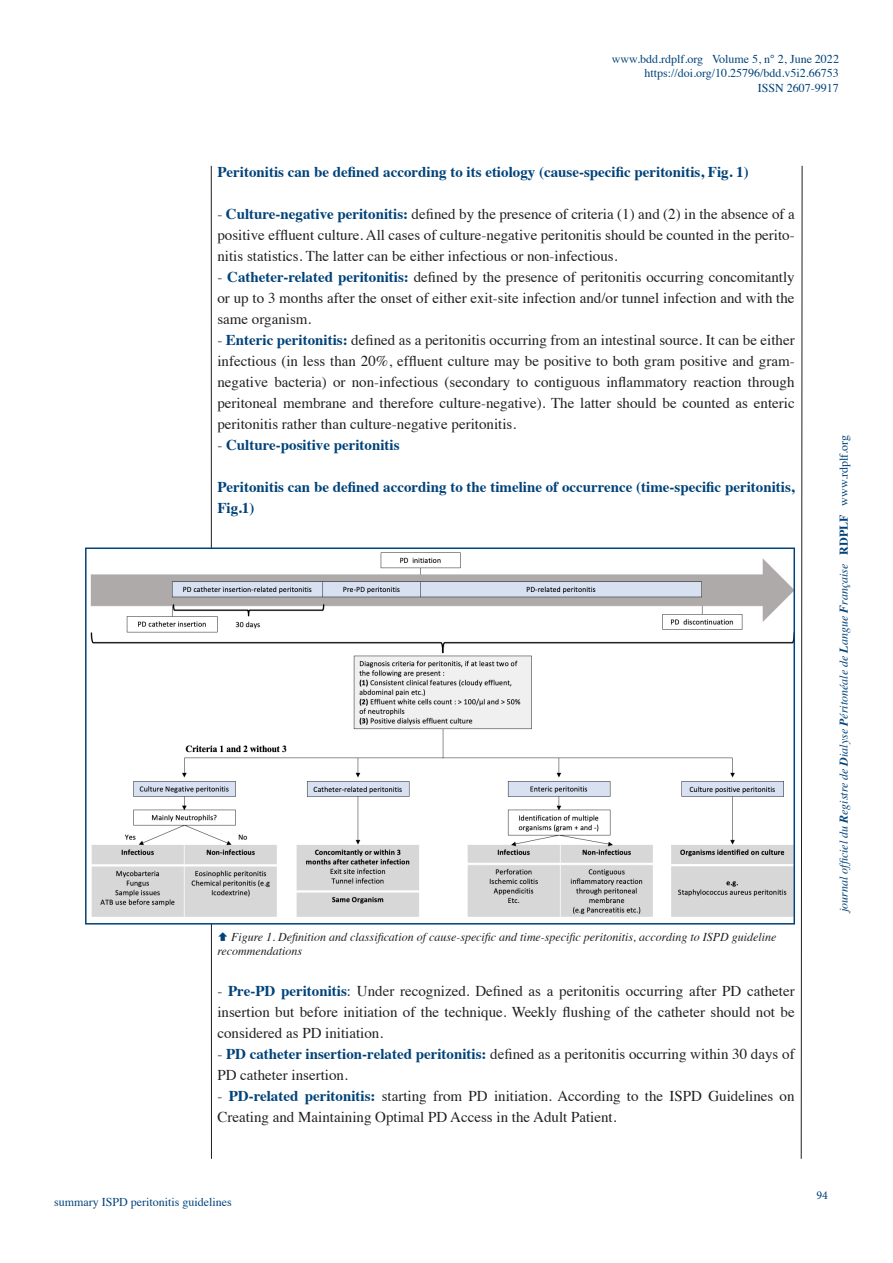
<style>
.page{position:relative;width:893px;height:1263px;background:#fff}
.page>*{position:absolute;margin:0;border:0;box-sizing:border-box;transform-origin:0 0}
.t1{font:15px/21px "Times";color:#231f20;text-align:justify}
.t2{font:700 15px/21px "Times";color:#004279}
.t3{font:12px "Times";color:#004279}
.t4{font:italic 12px/14.4px "Times";color:#231f20}
.t5{font:italic 12px "Times";color:#004279}
.t6{font:12px "Minion Pro";color:#004279}
.s1{font-weight:700;color:#004279}
.s2{font-weight:400;color:#231f20}
.s3{font-weight:700}
.s4{font-weight:700;font-style:normal}
.s5{font-style:normal}
</style>
<div class="page">
<hr style="left:211px;top:166px;width:1px;height:993px;background:#231f20">
<svg style="left:801px;top:165px;width:1px;height:994px"></svg>
<img style="left:90px;top:550px;width:702px;height:371px">
<div style="left:85px;top:547px;width:710px;height:377px;border:2px solid #004279"></div>
<p class="t3" style="left:612px;top:48px;width:229px">www.bdd.rdplf.org Volume 5, n° 2, June 2022</p>
<p class="t3" style="left:644px;top:62px;width:196px">https://doi.org/10.25796/bdd.v5i2.66753</p>
<p class="t3" style="left:758px;top:77px;width:82px">ISSN 2607-9917</p>
<p class="t2" style="left:217px;top:160px;width:533px">Peritonitis can be defined according to its etiology (cause-specific peritonitis, Fig. 1)</p>
<p class="t1" style="left:217px;top:202px;width:579px">- <span class="s1">Culture-negative peritonitis:</span> defined by the presence of criteria (1) and (2) in the absence of a positive effluent culture. All cases of culture-negative peritonitis should be counted in the perito&shy;nitis statistics. The latter can be either infectious or non-infectious.</p>
<p class="t1" style="left:217px;top:265px;width:579px">- <span class="s1">Catheter-related peritonitis:</span> defined by the presence of peritonitis occurring concomitantly or up to 3 months after the onset of either exit-site infection and/or tunnel infection and with the same organism.</p>
<p class="t1" style="left:217px;top:328px;width:579px">- <span class="s1">Enteric peritonitis:</span> defined as a peritonitis occurring from an intestinal source. It can be either infectious (in less than 20%, effluent culture may be positive to both gram positive and gram&shy;negative bacteria) or non-infectious (secondary to contiguous inflammatory reaction through peritoneal membrane and therefore culture-negative). The latter should be counted as enteric peritonitis rather than culture-negative peritonitis.</p>
<p class="t2" style="left:217px;top:433px;width:184px"><span class="s2">-</span> Culture-positive peritonitis</p>
<p class="t2" style="left:217px;top:475px;width:579px">Peritonitis can be defined according to the timeline of occurrence (time-specific peritonitis,<br>Fig.1)</p>
<p class="t4" style="left:217px;top:928px;width:561px;text-indent:14px">Figure 1. Definition and classification of cause-specific and time-specific peritonitis, according to ISPD guideline recommendations</p>
<p class="t1" style="left:217px;top:979px;width:579px">- <span class="s1">Pre-PD peritonitis</span>: Under recognized. Defined as a peritonitis occurring after PD catheter insertion but before initiation of the technique. Weekly flushing of the catheter should not be considered as PD initiation.</p>
<p class="t1" style="left:217px;top:1042px;width:579px">- <span class="s1">PD catheter insertion-related peritonitis:</span> defined as a peritonitis occurring within 30 days of<br>PD catheter insertion.</p>
<p class="t1" style="left:217px;top:1084px;width:579px">- <span class="s1">PD-related peritonitis:</span> starting from PD initiation. According to the ISPD Guidelines on<br>Creating and Maintaining Optimal PD Access in the Adult Patient.</p>
<p class="t5" style="left:833px;top:912px;width:478px;rotate:-90deg">journal officiel du <span class="s3">R</span>egistre de <span class="s3">D</span>ialyse <span class="s3">P</span>éritonéale de <span class="s3">L</span>angue <span class="s3">F</span>rançaise <span class="s4">RDPLF</span> <span class="s5">www.rdplf.org</span></p>
<p class="t3" style="left:54px;top:1190px;width:179px">summary ISPD peritonitis guidelines</p>
<p class="t6" style="left:816px;top:1187px;width:13px">94</p>
</div>
